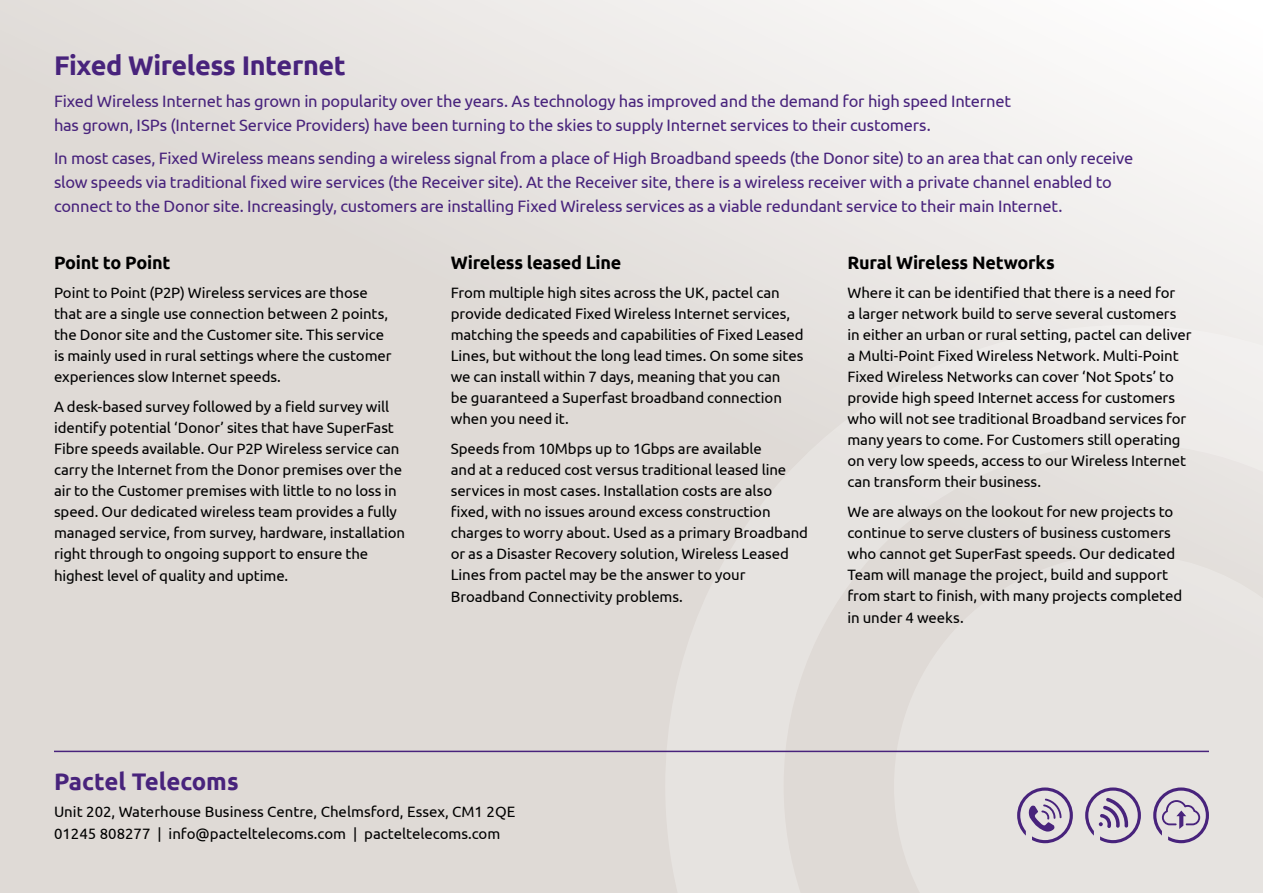
<style>
.page{position:relative;width:1263px;height:893px;background:#fff}
.page>*{position:absolute;margin:0;border:0;box-sizing:border-box;transform-origin:0 0}
.t1{font:700 27px "Ubuntu";letter-spacing:-.015em;color:#48237c}
.t2{font:700 24px "Ubuntu";color:#48237c}
.t3{font:700 18px "Ubuntu";letter-spacing:-.015em;color:#000}
.t4{font:16.5px/24px "Ubuntu";letter-spacing:-.01em;color:#48237c}
.t5{font:15px/21px "Ubuntu";letter-spacing:-.005em;color:#000}
</style>
<div class="page">
<div style="left:0;top:0;width:1263px;height:893px;background:linear-gradient(to right,#dad4cf,#f7f6f5)"></div>
<svg style="left:665px;top:325px;width:598px;height:568px;background:#e5e1de"></svg>
<svg style="left:894px;top:554px;width:369px;height:339px;background:#e5e1de"></svg>
<svg style="left:1085px;top:787px;width:56px;height:56px;background:#bdb2c6"></svg>
<svg style="left:1153px;top:787px;width:56px;height:56px;background:#c0b5c8"></svg>
<svg style="left:1017px;top:787px;width:56px;height:56px;background:#bcb0c5"></svg>
<hr style="left:54px;top:751px;width:1155px;height:1px;background:#48237c">
<h1 class="t1" style="left:54px;top:49px;width:293px">Fixed Wireless Internet</h1>
<p class="t4" style="left:54px;top:89px;width:959px">Fixed Wireless Internet has grown in popularity over the years. As technology has improved and the demand for high speed Internet has grown, ISPs (Internet Service Providers) have been turning to the skies to supply Internet services to their customers.</p>
<p class="t4" style="left:54px;top:146px;width:1081px">In most cases, Fixed Wireless means sending a wireless signal from a place of High Broadband speeds (the Donor site) to an area that can only receive slow speeds via traditional fixed wire services (the Receiver site). At the Receiver site, there is a wireless receiver with a private channel enabled to connect to the Donor site. Increasingly, customers are installing Fixed Wireless services as a viable redundant service to their main Internet.</p>
<p class="t3" style="left:54px;top:251px;width:118px">Point to Point</p>
<p class="t5" style="left:54px;top:282px;width:339px">Point to Point (P2P) Wireless services are those that are a single use connection between 2 points, the Donor site and the Customer site. This service is mainly used in rural settings where the customer experiences slow Internet speeds.</p>
<p class="t5" style="left:54px;top:395px;width:353px">A desk-based survey followed by a field survey will identify potential ‘Donor’ sites that have SuperFast Fibre speeds available. Our P2P Wireless service can carry the Internet from the Donor premises over the air to the Customer premises with little to no loss in speed. Our dedicated wireless team provides a fully managed service, from survey, hardware, installation right through to ongoing support to ensure the</p>
<p class="t5" style="left:54px;top:565px;width:236px">highest level of quality and uptime.</p>
<p class="t3" style="left:451px;top:251px;width:172px">Wireless leased Line</p>
<p class="t5" style="left:451px;top:282px;width:354px">From multiple high sites across the UK, pactel can provide dedicated Fixed Wireless Internet services, matching the speeds and capabilities of Fixed Leased Lines, but without the long lead times. On some sites we can install within 7 days, meaning that you can<br>be guaranteed a Superfast broadband connection when you need it.</p>
<p class="t5" style="left:451px;top:437px;width:359px">Speeds from 10Mbps up to 1Gbps are available<br>and at a reduced cost versus traditional leased line services in most cases. Installation costs are also fixed, with no issues around excess construction charges to worry about. Used as a primary Broadband or as a Disaster Recovery solution, Wireless Leased Lines from pactel may be the answer to your</p>
<p class="t5" style="left:451px;top:586px;width:234px">Broadband Connectivity problems.</p>
<p class="t3" style="left:847px;top:251px;width:209px">Rural Wireless Networks</p>
<p class="t5" style="left:847px;top:282px;width:345px">Where it can be identified that there is a need for<br>a larger network build to serve several customers in either an urban or rural setting, pactel can deliver a Multi-Point Fixed Wireless Network. Multi-Point Fixed Wireless Networks can cover ‘Not Spots’ to provide high speed Internet access for customers who will not see traditional Broadband services for many years to come. For Customers still operating on very low speeds, access to our Wireless Internet can transform their business.</p>
<p class="t5" style="left:847px;top:500px;width:336px">We are always on the lookout for new projects to continue to serve clusters of business customers who cannot get SuperFast speeds. Our dedicated Team will manage the project, build and support from start to finish, with many projects completed</p>
<p class="t5" style="left:847px;top:607px;width:118px">in under 4 weeks.</p>
<h2 class="t2" style="left:54px;top:767px;width:186px">Pactel Telecoms</h2>
<p class="t5" style="left:54px;top:800px;width:463px;line-height:22.5px">Unit 202, Waterhouse Business Centre, Chelmsford, Essex, CM1 2QE<br>01245 808277 | info@pacteltelecoms.com | pacteltelecoms.com</p>
</div>
